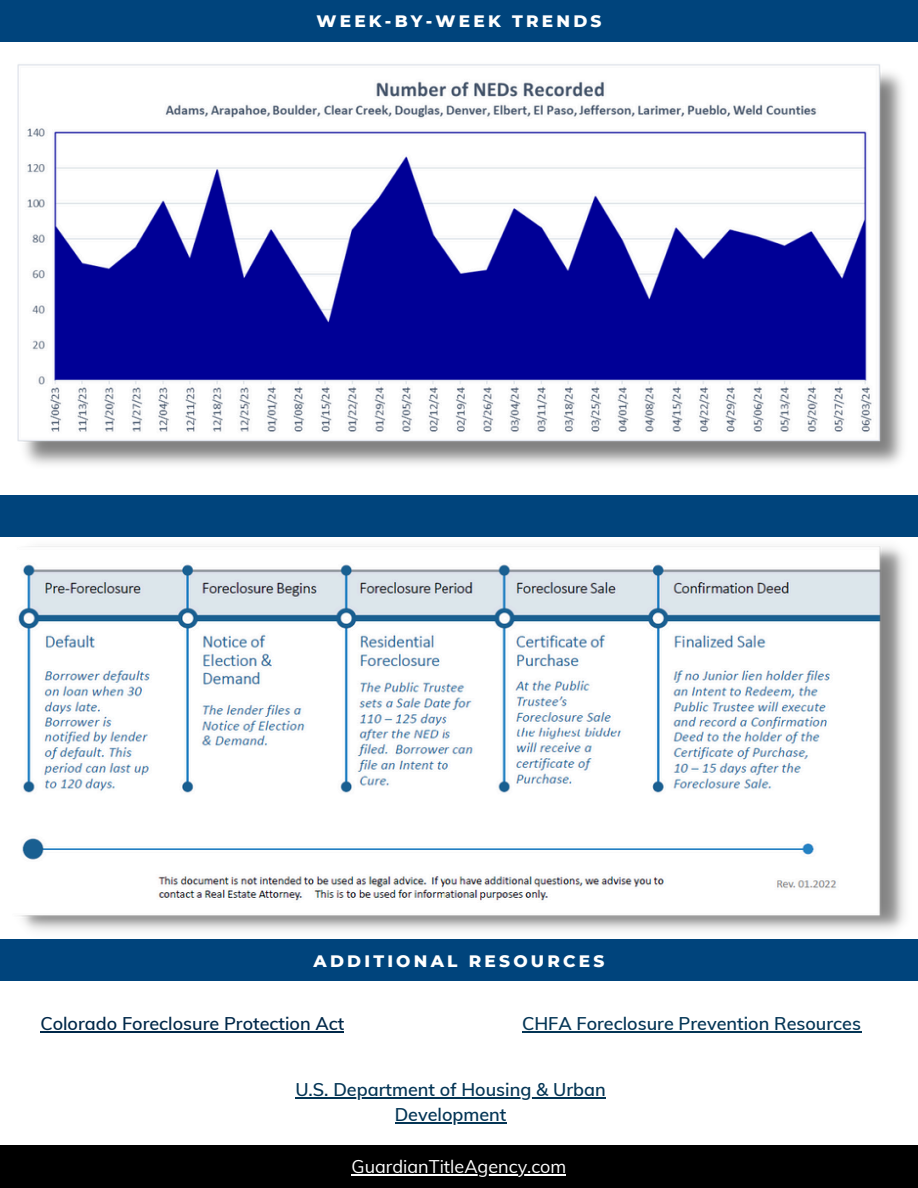
<style>
.page{position:relative;width:918px;height:1188px;background:#fff}
.page>*{position:absolute;margin:0;border:0;box-sizing:border-box;transform-origin:0 0}
.t1{font:600 18px/24.8px "Muli";color:#043555;text-align:center}
.t2{font:600 18px "Muli";color:#002849}
.t3{font:18px "Muli";color:#fff}
.t4{font:800 16.95px "Montserrat";letter-spacing:.19em;color:#fff}
</style>
<div class="page">
<div style="left:0;top:1145px;width:918px;height:43px;background:#000"></div>
<div style="left:0;top:0;width:918px;height:42px;background:#00447c"></div>
<div style="left:0;top:495px;width:918px;height:42px;background:#00447c"></div>
<img style="left:18px;top:546px;width:887px;height:385px">
<div style="left:0;top:939px;width:918px;height:42px;background:#00447c"></div>
<img style="left:17px;top:64px;width:886px;height:401px">
<hr style="left:352px;top:1175px;width:214px;height:1px;background:#fff">
<hr style="left:40px;top:1031px;width:304px;height:1px;background:#002849">
<hr style="left:522px;top:1031px;width:339px;height:1px;background:#043555">
<hr style="left:295px;top:1098px;width:311px;height:1px;background:#043555">
<hr style="left:395px;top:1122px;width:112px;height:1px;background:#043555">
<p class="t4" style="left:316px;top:11px;width:286px">WEEK-BY-WEEK TRENDS</p>
<h1 class="t4" style="left:314px;top:950px;width:292px">ADDITIONAL RESOURCES</h1>
<h2 class="t2" style="left:40px;top:1012px;width:305px">Colorado Foreclosure Protection Act</h2>
<h2 class="t1" style="left:522px;top:1011px;width:341px">CHFA Foreclosure Prevention Resources</h2>
<p class="t1" style="left:295px;top:1077px;width:312px">U.S. Department of Housing &amp; Urban<br>Development</p>
<h2 class="t3" style="left:352px;top:1155px;width:216px">GuardianTitleAgency.com</h2>
</div>
